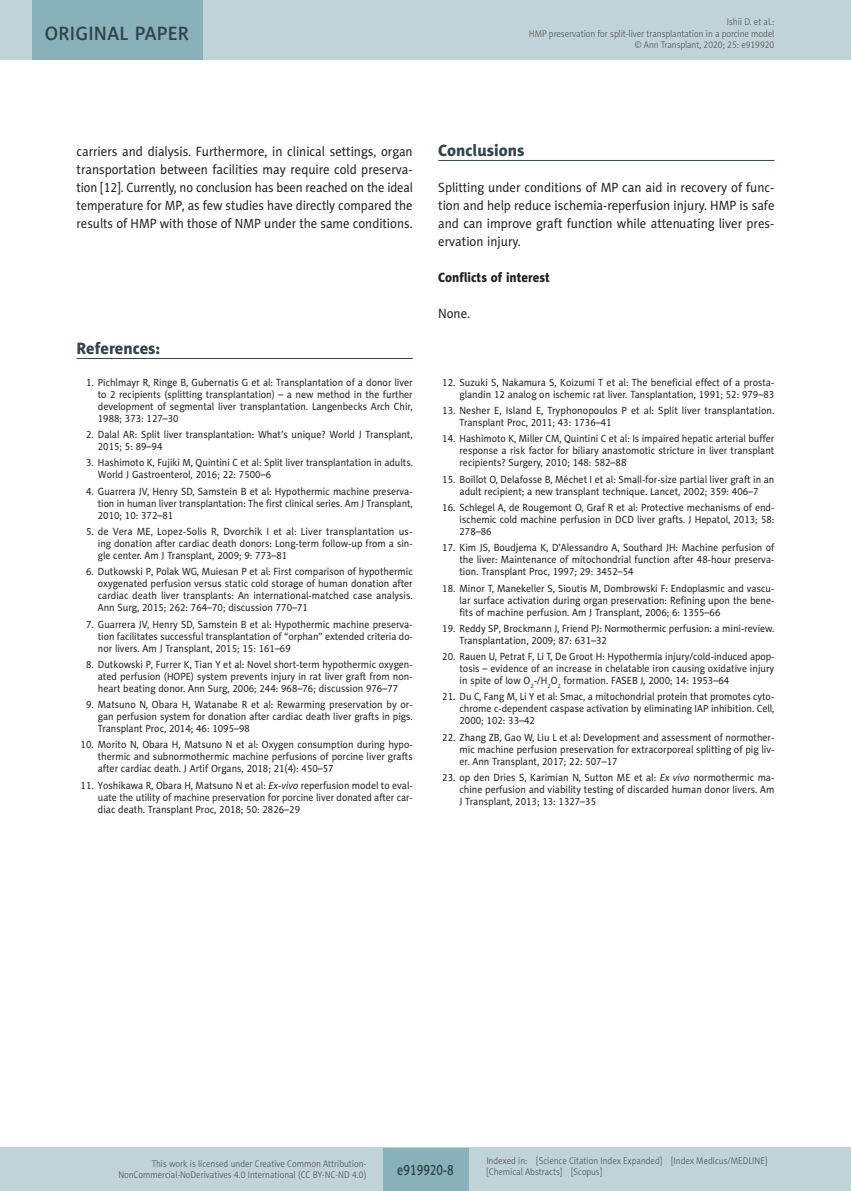
<style>
.page{position:relative;width:851px;height:1191px;background:#fff}
.page>*{position:absolute;margin:0;border:0;box-sizing:border-box;transform-origin:0 0}
.t1{font:19.5px "Naomi Sans EFN Medium";letter-spacing:.015em;color:#2f454b}
.AT_Headline_1{font:16.5px "Naomi Sans EFN Heavy";color:#2f454b}
.AT_Referencje_Tytul{font:16.5px "Naomi Sans EFN Heavy";color:#2f454b}
.t2{font:15px "Naomi Sans EFN Medium";color:#2f454b;scale:.8 1}
.AT_Body{font:13.5px/18px "Naomi Sans EFN";color:#231f20;text-align:justify;scale:.95 1}
.AT_Headline_2{font:13.5px "Naomi Sans EFN Heavy";color:#231f20;scale:.95 1}
.AT_Referencje_punkt{font:10.5px/12px "Naomi Sans EFN";color:#231f20;text-align:justify;scale:.95 1}
.AT_Referencje_punkt-2{font:10.5px/12px "Naomi Sans EFN";color:#231f20;text-align:justify}
.AT_Referencje_punkt-3{font:10.5px/12px "Naomi Sans EFN";color:#231f20;scale:.96 1}
.t3{font:9.75px/11.2px "Naomi Sans EFN Light";color:#57585a;text-align:right;scale:.9 1}
.s1{font-style:italic}
</style>
<div class="page">
<hr style="left:438px;top:160px;width:336px;height:1px;background:#2f454b">
<hr style="left:77px;top:358px;width:335px;height:1px;background:#2f454b">
<div style="left:0;top:1148px;width:850px;height:43px;background:#c0d3d7"></div>
<div style="left:383px;top:1147px;width:85px;height:43px;background:#89b1b8"></div>
<div style="left:0;top:0;width:850px;height:60px;background:#c0d3d7"></div>
<div style="left:32px;top:0;width:170px;height:60px;background:#89b1b8"></div>
<h1 class="t1" style="left:45px;top:22px;width:146px">ORIGINAL PAPER</h1>
<p class="t3" style="left:529px;top:16px;width:274px">Ishii D. et al.:<br>HMP preservation for split-liver transplantation in a porcine model © Ann Transplant, 2020; 25: e919920</p>
<p class="AT_Body" style="left:77px;top:142px;width:355px">carriers and dialysis. Furthermore, in clinical settings, organ transportation between facilities may require cold preserva&shy;tion [12]. Currently, no conclusion has been reached on the ideal temperature for MP, as few studies have directly compared the results of HMP with those of NMP under the same conditions.</p>
<p class="AT_Headline_1" style="left:438px;top:140px;width:88px">Conclusions</p>
<p class="AT_Body" style="left:438px;top:178px;width:355px">Splitting under conditions of MP can aid in recovery of func&shy;tion and help reduce ischemia-reperfusion injury. HMP is safe and can improve graft function while attenuating liver pres&shy;ervation injury.</p>
<p class="AT_Headline_2" style="left:438px;top:269px;width:119px">Conflicts of interest</p>
<p class="AT_Body" style="left:438px;top:304px;width:35px">None.</p>
<p class="AT_Referencje_Tytul" style="left:77px;top:338px;width:85px">References:</p>
<p class="AT_Referencje_punkt" style="left:98px;top:376px;width:333px;text-indent:-12px">1. Pichlmayr R, Ringe B, Gubernatis G et al: Transplantation of a donor liver to 2 recipients (splitting transplantation) – a new method in the further development of segmental liver transplantation. Langenbecks Arch Chir, 1988; 373: 127–30</p>
<p class="AT_Referencje_punkt" style="left:98px;top:429px;width:333px;text-indent:-12px">2. Dalal AR: Split liver transplantation: What’s unique? World J Transplant,<br>2015; 5: 89–94</p>
<p class="AT_Referencje_punkt" style="left:98px;top:457px;width:333px;text-indent:-12px">3. Hashimoto K, Fujiki M, Quintini C et al: Split liver transplantation in adults.<br>World J Gastroenterol, 2016; 22: 7500–6</p>
<p class="AT_Referencje_punkt" style="left:98px;top:485px;width:333px;text-indent:-12px">4. Guarrera JV, Henry SD, Samstein B et al: Hypothermic machine preserva&shy;tion in human liver transplantation: The first clinical series. Am J Transplant, 2010; 10: 372–81</p>
<p class="AT_Referencje_punkt-2" style="left:98px;top:525px;width:316px;text-indent:-12px">5. de Vera ME, Lopez-Solis R, Dvorchik I et al: Liver transplantation us&shy;ing donation after cardiac death donors: Long-term follow-up from a sin&shy;gle center. Am J Transplant, 2009; 9: 773–81</p>
<p class="AT_Referencje_punkt" style="left:98px;top:566px;width:333px;text-indent:-12px">6. Dutkowski P, Polak WG, Muiesan P et al: First comparison of hypothermic oxygenated perfusion versus static cold storage of human donation after cardiac death liver transplants: An international-matched case analysis.<br>Ann Surg, 2015; 262: 764–70; discussion 770–71</p>
<p class="AT_Referencje_punkt" style="left:98px;top:618px;width:333px;text-indent:-12px">7. Guarrera JV, Henry SD, Samstein B et al: Hypothermic machine preserva&shy;tion facilitates successful transplantation of “orphan” extended criteria do&shy;nor livers. Am J Transplant, 2015; 15: 161–69</p>
<p class="AT_Referencje_punkt" style="left:98px;top:658px;width:333px;text-indent:-12px">8. Dutkowski P, Furrer K, Tian Y et al: Novel short-term hypothermic oxygen&shy;ated perfusion (HOPE) system prevents injury in rat liver graft from non&shy;heart beating donor. Ann Surg, 2006; 244: 968–76; discussion 976–77</p>
<p class="AT_Referencje_punkt" style="left:98px;top:698px;width:333px;text-indent:-12px">9. Matsuno N, Obara H, Watanabe R et al: Rewarming preservation by or&shy;gan perfusion system for donation after cardiac death liver grafts in pigs.<br>Transplant Proc, 2014; 46: 1095–98</p>
<p class="AT_Referencje_punkt" style="left:98px;top:739px;width:333px;text-indent:-17px">10. Morito N, Obara H, Matsuno N et al: Oxygen consumption during hypo&shy;thermic and subnormothermic machine perfusions of porcine liver grafts after cardiac death. J Artif Organs, 2018; 21(4): 450–57</p>
<p class="AT_Referencje_punkt" style="left:98px;top:779px;width:333px;text-indent:-17px">11. Yoshikawa R, Obara H, Matsuno N et al: <span class="s1">Ex-vivo</span> reperfusion model to eval&shy;uate the utility of machine preservation for porcine liver donated after car&shy;diac death. Transplant Proc, 2018; 50: 2826–29</p>
<p class="AT_Referencje_punkt" style="left:442px;top:376px;width:351px;text-align:right">12. Suzuki S, Nakamura S, Koizumi T et al: The beneficial effect of a prosta&shy;glandin 12 analog on ischemic rat liver. Tansplantation, 1991; 52: 979–83</p>
<p class="AT_Referencje_punkt-3" style="left:459px;top:405px;width:329px;text-indent:-17px">13. Nesher E, Island E, Tryphonopoulos P et al: Split liver transplantation.<br>Transplant Proc, 2011; 43: 1736–41</p>
<p class="AT_Referencje_punkt" style="left:459px;top:433px;width:333px;text-indent:-17px">14. Hashimoto K, Miller CM, Quintini C et al: Is impaired hepatic arterial buffer response a risk factor for biliary anastomotic stricture in liver transplant recipients? Surgery, 2010; 148: 582–88</p>
<p class="AT_Referencje_punkt" style="left:442px;top:473px;width:351px;text-align:center">15. Boillot O, Delafosse B, Méchet I et al: Small-for-size partial liver graft in an adult recipient; a new transplant technique. Lancet, 2002; 359: 406–7</p>
<p class="AT_Referencje_punkt" style="left:459px;top:501px;width:333px;text-indent:-17px">16. Schlegel A, de Rougemont O, Graf R et al: Protective mechanisms of end&shy;ischemic cold machine perfusion in DCD liver grafts. J Hepatol, 2013; 58:<br>278–86</p>
<p class="AT_Referencje_punkt" style="left:459px;top:542px;width:333px;text-indent:-17px">17. Kim JS, Boudjema K, D’Alessandro A, Southard JH: Machine perfusion of the liver: Maintenance of mitochondrial function after 48-hour preserva&shy;tion. Transplant Proc, 1997; 29: 3452–54</p>
<p class="AT_Referencje_punkt" style="left:459px;top:582px;width:333px;text-indent:-17px">18. Minor T, Manekeller S, Sioutis M, Dombrowski F: Endoplasmic and vascu&shy;lar surface activation during organ preservation: Refining upon the bene&shy;fits of machine perfusion. Am J Transplant, 2006; 6: 1355–66</p>
<p class="AT_Referencje_punkt" style="left:459px;top:622px;width:333px;text-indent:-17px">19. Reddy SP, Brockmann J, Friend PJ: Normothermic perfusion: a mini-review.<br>Transplantation, 2009; 87: 631–32</p>
<p class="AT_Referencje_punkt" style="left:459px;top:650px;width:333px;text-indent:-17px">20. Rauen U, Petrat F, Li T, De Groot H: Hypothermia injury/cold-induced apop&shy;tosis – evidence of an increase in chelatable iron causing oxidative injury in spite of low O<sub>2</sub>-/H<sub>2</sub>O<sub>2</sub> formation. FASEB J, 2000; 14: 1953–64</p>
<p class="AT_Referencje_punkt" style="left:459px;top:691px;width:333px;text-indent:-17px">21. Du C, Fang M, Li Y et al: Smac, a mitochondrial protein that promotes cyto&shy;chrome c-dependent caspase activation by eliminating IAP inhibition. Cell, 2000; 102: 33–42</p>
<p class="AT_Referencje_punkt" style="left:459px;top:731px;width:333px;text-indent:-17px">22. Zhang ZB, Gao W, Liu L et al: Development and assessment of normother&shy;mic machine perfusion preservation for extracorporeal splitting of pig liv&shy;er. Ann Transplant, 2017; 22: 507–17</p>
<p class="AT_Referencje_punkt" style="left:459px;top:771px;width:333px;text-indent:-17px">23. op den Dries S, Karimian N, Sutton ME et al: <span class="s1">Ex vivo</span> normothermic ma&shy;chine perfusion and viability testing of discarded human donor livers. Am J Transplant, 2013; 13: 1327–35</p>
<p class="t3" style="left:118px;top:1158px;width:277px">This work is licensed under Creative Common Attribution-<br>NonCommercial-NoDerivatives 4.0 International (CC BY-NC-ND 4.0)</p>
<h3 class="t2" style="left:397px;top:1160px;width:72px">e919920-8</h3>
<p class="t3" style="left:486px;top:1155px;width:313px;text-align:left">Indexed in: [Science Citation Index Expanded] [Index Medicus/MEDLINE] [Chemical Abstracts] [Scopus]</p>
</div>
